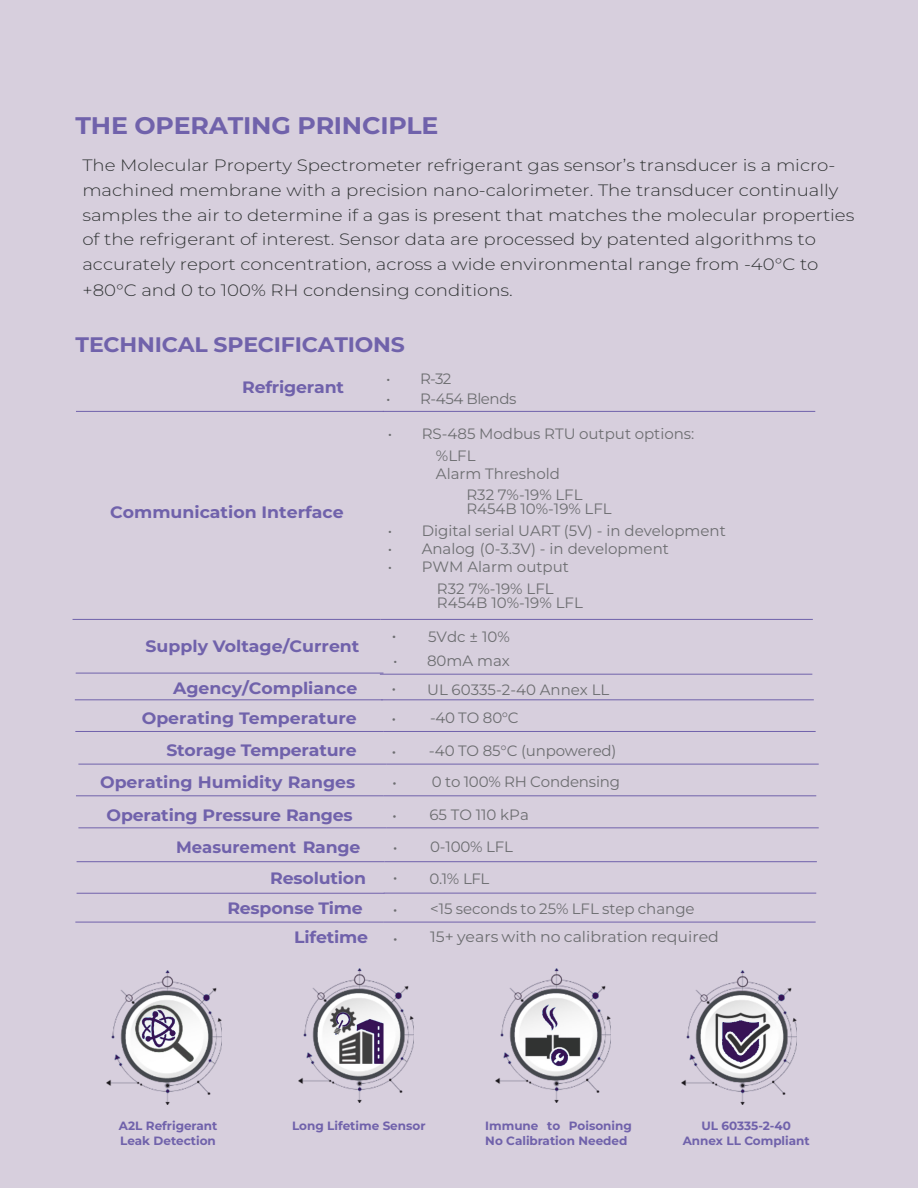
<style>
.page{position:relative;width:918px;height:1188px;background:#fff}
.page>*{position:absolute;margin:0;border:0;box-sizing:border-box;transform-origin:0 0}
.t1{font:700 24px "Montserrat";letter-spacing:-.01em;color:#7062ab;scale:1.05 1}
.t2{font:700 21px "Montserrat";letter-spacing:-.01em;color:#7062ab;scale:1.05 1}
.t3{font:300 16.5px/24.8px "Montserrat";color:#323536;scale:1.1 1}
.Table_Paragraph{font:700 16.5px "Montserrat";color:#7062ab;scale:1.05 1}
.Table_Paragraph-2{font:700 16.5px "Montserrat";color:#7062ab}
.t4{font:15px/21.9px "Montserrat";color:#6d6e71}
.t5{font:15px "Montserrat";color:#6d6e71;scale:1.05 1}
.t6{font:15px "Montserrat";letter-spacing:-.025em;color:#6d6e71}
.t7{font:700 12px/14.4px "Montserrat";color:#7062ab}
.s1{font-size:16.5px}
</style>
<div class="page">
<div style="left:1px;top:0;width:917px;height:1188px;background:#d7cfdd"></div>
<hr style="left:76px;top:673px;width:307px;height:1px;background:#7062ab">
<hr style="left:380px;top:674px;width:432px;height:1px;background:#7062ab">
<hr style="left:75px;top:699px;width:308px;height:1px;background:#7062ab">
<hr style="left:381px;top:699px;width:433px;height:1px;background:#7062ab">
<hr style="left:75px;top:731px;width:308px;height:1px;background:#7062ab">
<hr style="left:383px;top:731px;width:433px;height:1px;background:#7062ab">
<hr style="left:78px;top:827px;width:308px;height:1px;background:#7062ab">
<hr style="left:386px;top:827px;width:433px;height:1px;background:#7062ab">
<hr style="left:78px;top:764px;width:308px;height:1px;background:#7062ab">
<hr style="left:386px;top:764px;width:433px;height:1px;background:#7062ab">
<hr style="left:76px;top:795px;width:308px;height:1px;background:#7062ab">
<hr style="left:384px;top:795px;width:432px;height:1px;background:#7062ab">
<hr style="left:77px;top:861px;width:307px;height:1px;background:#7062ab">
<hr style="left:384px;top:861px;width:433px;height:1px;background:#7062ab">
<hr style="left:77px;top:893px;width:307px;height:1px;background:#7062ab">
<hr style="left:384px;top:893px;width:432px;height:1px;background:#7062ab">
<hr style="left:75px;top:922px;width:308px;height:1px;background:#7062ab">
<hr style="left:383px;top:922px;width:433px;height:1px;background:#7062ab">
<hr style="left:76px;top:411px;width:308px;height:1px;background:#7062ab">
<hr style="left:383px;top:411px;width:432px;height:1px;background:#7062ab">
<hr style="left:73px;top:619px;width:307px;height:1px;background:#7062ab">
<hr style="left:380px;top:619px;width:433px;height:1px;background:#7062ab">
<img style="left:106px;top:971px;width:116px;height:134px">
<img style="left:298px;top:968px;width:116px;height:134px">
<img style="left:495px;top:968px;width:116px;height:135px">
<img style="left:681px;top:971px;width:116px;height:134px">
<p class="t1" style="left:76px;top:109px;width:347px">THE OPERATING PRINCIPLE</p>
<p class="t3" style="left:82px;top:152px;width:703px">The Molecular Property Spectrometer refrigerant gas sensor’s transducer is a micro&shy;machined membrane with a precision nano-calorimeter. The transducer continually samples the air to determine if a gas is present that matches the molecular properties of the refrigerant of interest. Sensor data are processed by patented algorithms to accurately report concentration, across a wide environmental range from -40°C to</p>
<p class="t3" style="left:82px;top:278px;width:393px">+80°C and 0 to 100% RH condensing conditions.</p>
<p class="t2" style="left:76px;top:331px;width:315px">TECHNICAL SPECIFICATIONS</p>
<p class="Table_Paragraph" style="left:242px;top:376px;width:99px">Refrigerant</p>
<p class="t4" style="left:386px;top:368px;width:67px">• R-32</p>
<p class="t6" style="left:386px;top:388px;width:132px">• R-454 Blends</p>
<p class="Table_Paragraph" style="left:110px;top:501px;width:224px">Communication Interface</p>
<p class="Table_Paragraph" style="left:146px;top:635px;width:205px">Supply Voltage/Current</p>
<p class="t4" style="left:436px;top:423px;width:260px;text-indent:-48px">• RS-485 Modbus RTU output options: %LFL</p>
<p class="t4" style="left:466px;top:463px;width:118px;line-height:20.5px;text-indent:-30px">Alarm Threshold<br>R32 7%-19% LFL</p>
<p class="t4" style="left:466px;top:498px;width:147px">R454B 10%-19% LFL</p>
<p class="t4" style="left:388px;top:519px;width:339px">• Digital serial UART (5V) - in development</p>
<p class="t4" style="left:388px;top:537px;width:283px">• Analog (0-3.3V) - in development</p>
<p class="t4" style="left:437px;top:556px;width:133px;line-height:21.5px;text-indent:-49px">• PWM Alarm output<br>R32 7%-19% LFL</p>
<p class="t4" style="left:437px;top:591px;width:147px">R454B 10%-19% LFL</p>
<p class="t4" style="left:428px;top:625px;width:83px">5Vdc ± 10%</p>
<p class="t4" style="left:393px;top:650px;width:118px">• 80mA max</p>
<p class="Table_Paragraph" style="left:173px;top:677px;width:177px">Agency/Compliance</p>
<p class="t4" style="left:392px;top:678px;width:219px"><span class="s1">•</span> UL 60335-2-40 Annex LL</p>
<p class="Table_Paragraph" style="left:142px;top:707px;width:206px">Operating Temperature</p>
<p class="t4" style="left:392px;top:706px;width:129px"><span class="s1">•</span> -40 TO 80°C</p>
<p class="Table_Paragraph" style="left:166px;top:739px;width:183px">Storage Temperature</p>
<p class="t5" style="left:392px;top:740px;width:216px"><span class="s1">•</span> -40 TO 85°C (unpowered)</p>
<p class="Table_Paragraph" style="left:100px;top:771px;width:245px">Operating Humidity Ranges</p>
<p class="t4" style="left:392px;top:770px;width:229px"><span class="s1">•</span> 0 to 100% RH Condensing</p>
<p class="Table_Paragraph" style="left:107px;top:804px;width:236px">Operating Pressure Ranges</p>
<p class="t4" style="left:392px;top:803px;width:138px"><span class="s1">•</span> 65 TO 110 kPa</p>
<p class="Table_Paragraph-2" style="left:176px;top:836px;width:186px">Measurement Range</p>
<p class="t4" style="left:393px;top:835px;width:122px"><span class="s1">•</span> 0-100% LFL</p>
<p class="Table_Paragraph" style="left:270px;top:867px;width:93px">Resolution</p>
<p class="t4" style="left:393px;top:867px;width:98px"><span class="s1">•</span> 0.1% LFL</p>
<p class="Table_Paragraph" style="left:227px;top:897px;width:131px">Response Time</p>
<p class="t4" style="left:393px;top:897px;width:303px"><span class="s1">•</span> &lt;15 seconds to 25% LFL step change</p>
<p class="Table_Paragraph" style="left:294px;top:926px;width:72px">Lifetime</p>
<p class="t5" style="left:393px;top:927px;width:312px"><span class="s1">•</span> 15+ years with no calibration required</p>
<p class="t7" style="left:119px;top:1118px;width:100px">A2L Refrigerant</p>
<p class="t7" style="left:120px;top:1133px;width:97px">Leak Detection</p>
<p class="t7" style="left:292px;top:1118px;width:135px">Long Lifetime Sensor</p>
<p class="t7" style="left:485px;top:1118px;width:148px">Immune to Poisoning<br>No Calibration Needed</p>
<p class="t7" style="left:701px;top:1118px;width:91px">UL 60335-2-40</p>
<p class="t7" style="left:683px;top:1133px;width:129px">Annex LL Compliant</p>
</div>
